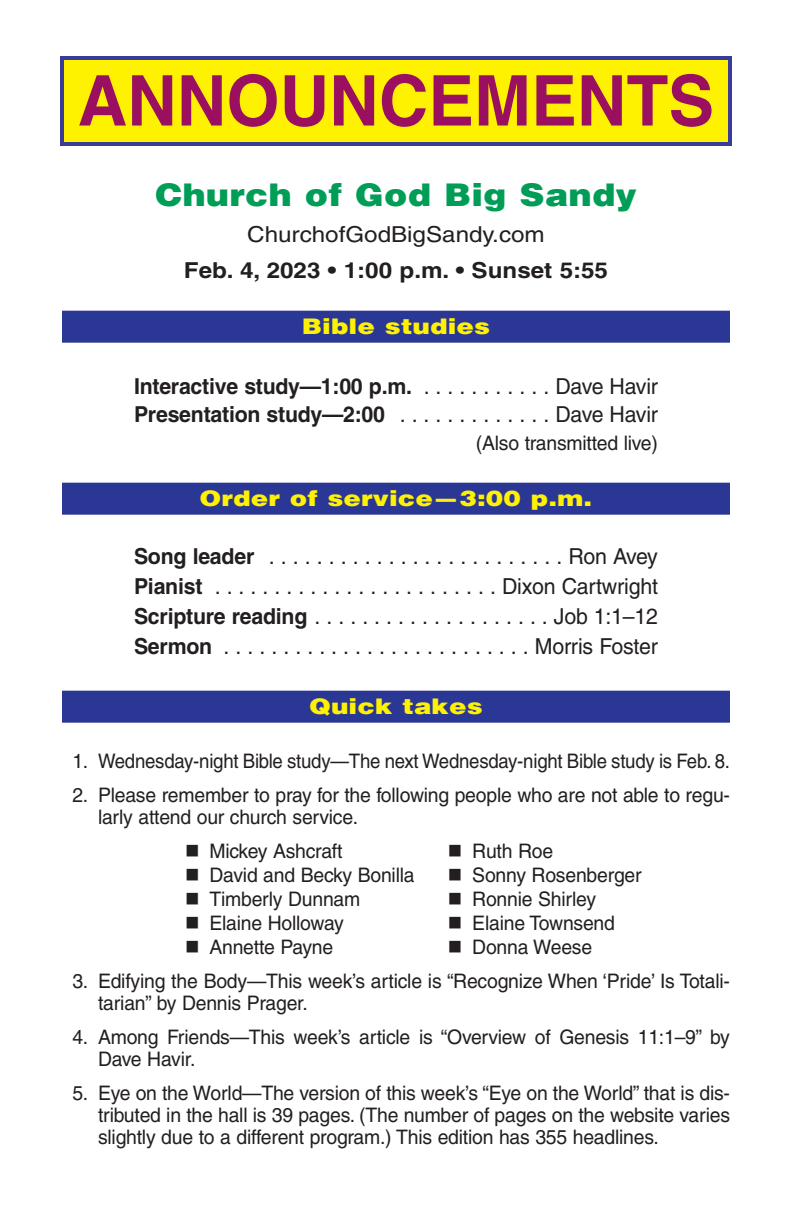
<style>
.page{position:relative;width:792px;height:1224px;background:#fff}
.page>*{position:absolute;margin:0;border:0;box-sizing:border-box;transform-origin:0 0}
.t1{font:700 70px "Helvetica";color:#9a0f5f}
.t2{font:900 32px "Helvetica";color:#009d57;scale:1.1 1}
.t3{font:22px/30px "Helvetica";letter-spacing:-.01em;color:#231f20;text-align:justify}
.t4{font:700 22px/28px "Helvetica";letter-spacing:-.01em;color:#231f20}
.t5{font:900 22px "Helvetica";color:#fff200;scale:1.2 1}
.t6{font:700 22px "Helvetica";letter-spacing:-.01em;color:#231f20;scale:1.1 1}
.t7{font:22px "Helvetica";letter-spacing:-.01em;color:#231f20;scale:1.1 1}
.t8{font:20px/22px "Helvetica";letter-spacing:-.01em;color:#231f20}
.s1{font-weight:400}
.s2{font-weight:700}
</style>
<div class="page">
<div style="left:62px;top:58px;width:668px;height:86px;background:#fff200"></div>
<div style="left:60px;top:56px;width:672px;height:90px;border:4px solid #3a3a97"></div>
<div style="left:62px;top:311px;width:668px;height:32px;background:#2b3795"></div>
<div style="left:62px;top:483px;width:668px;height:32px;background:#2b3795"></div>
<div style="left:62px;top:691px;width:668px;height:32px;background:#2b3795"></div>
<h1 class="t1" style="left:78px;top:75px;width:638px">ANNOUNCEMENTS</h1>
<h2 class="t2" style="left:155px;top:172px;width:440px">Church of God Big Sandy</h2>
<p class="t7" style="left:247px;top:226px;width:272px">ChurchofGodBigSandy.com</p>
<p class="t6" style="left:184px;top:262px;width:387px">Feb. 4, 2023 • 1:00 p.m. • Sunset 5:55</p>
<p class="t5" style="left:302px;top:311px;width:159px">Bible studies</p>
<p class="t4" style="left:134px;top:374px;width:525px">Interactive study—1:00 p.m. <span class="s1">. . . . . . . . . . . Dave Havir<br></span>Presentation study—2:00 <span class="s1">. . . . . . . . . . . . . Dave Havir</span></p>
<p class="t8" style="left:476px;top:434px;width:184px">(Also transmitted live)</p>
<p class="t5" style="left:200px;top:483px;width:329px">Order of service—3:00 p.m.</p>
<p class="t3" style="left:134px;top:543px;width:525px"><span class="s2">Song leader</span> . . . . . . . . . . . . . . . . . . . . . . . . . Ron Avey <span class="s2">Pianist</span> . . . . . . . . . . . . . . . . . . . . . . . . Dixon Cartwright <span class="s2">Scripture reading</span> . . . . . . . . . . . . . . . . . . . . Job 1:1–12<br><span class="s2">Sermon</span> . . . . . . . . . . . . . . . . . . . . . . . . . . Morris Foster</p>
<p class="t5" style="left:309px;top:691px;width:146px">Quick takes</p>
<p class="t8" style="left:72px;top:752px;width:659px">1. Wednesday-night Bible study—The next Wednesday-night Bible study is Feb. 8.</p>
<p class="t8" style="left:98px;top:786px;width:634px;text-indent:-26px">2. Please remember to pray for the following people who are not able to regu&shy;larly attend our church service.</p>
<p class="t8" style="left:209px;top:842px;width:135px">Mickey Ashcraft</p>
<p class="t8" style="left:472px;top:842px;width:82px">Ruth Roe</p>
<p class="t8" style="left:209px;top:866px;width:207px">David and Becky Bonilla</p>
<p class="t8" style="left:472px;top:866px;width:171px">Sonny Rosenberger</p>
<p class="t8" style="left:209px;top:890px;width:152px">Timberly Dunnam</p>
<p class="t8" style="left:472px;top:890px;width:125px">Ronnie Shirley</p>
<p class="t8" style="left:209px;top:914px;width:136px">Elaine Holloway</p>
<p class="t8" style="left:472px;top:914px;width:144px">Elaine Townsend</p>
<p class="t8" style="left:209px;top:938px;width:125px">Annette Payne</p>
<p class="t8" style="left:472px;top:938px;width:121px">Donna Weese</p>
<p class="t8" style="left:98px;top:972px;width:634px;text-indent:-26px">3. Edifying the Body—This week’s article is “Recognize When ‘Pride’ Is Totali&shy;tarian” by Dennis Prager.</p>
<p class="t8" style="left:98px;top:1028px;width:634px;text-indent:-26px">4. Among Friends—This week’s article is “Overview of Genesis 11:1–9” by<br>Dave Havir.</p>
<p class="t8" style="left:98px;top:1084px;width:634px;text-align:justify;text-indent:-26px">5. Eye on the World—The version of this week’s “Eye on the World” that is dis&shy;tributed in the hall is 39 pages. (The number of pages on the website varies slightly due to a different program.) This edition has 355 headlines.</p>
</div>
